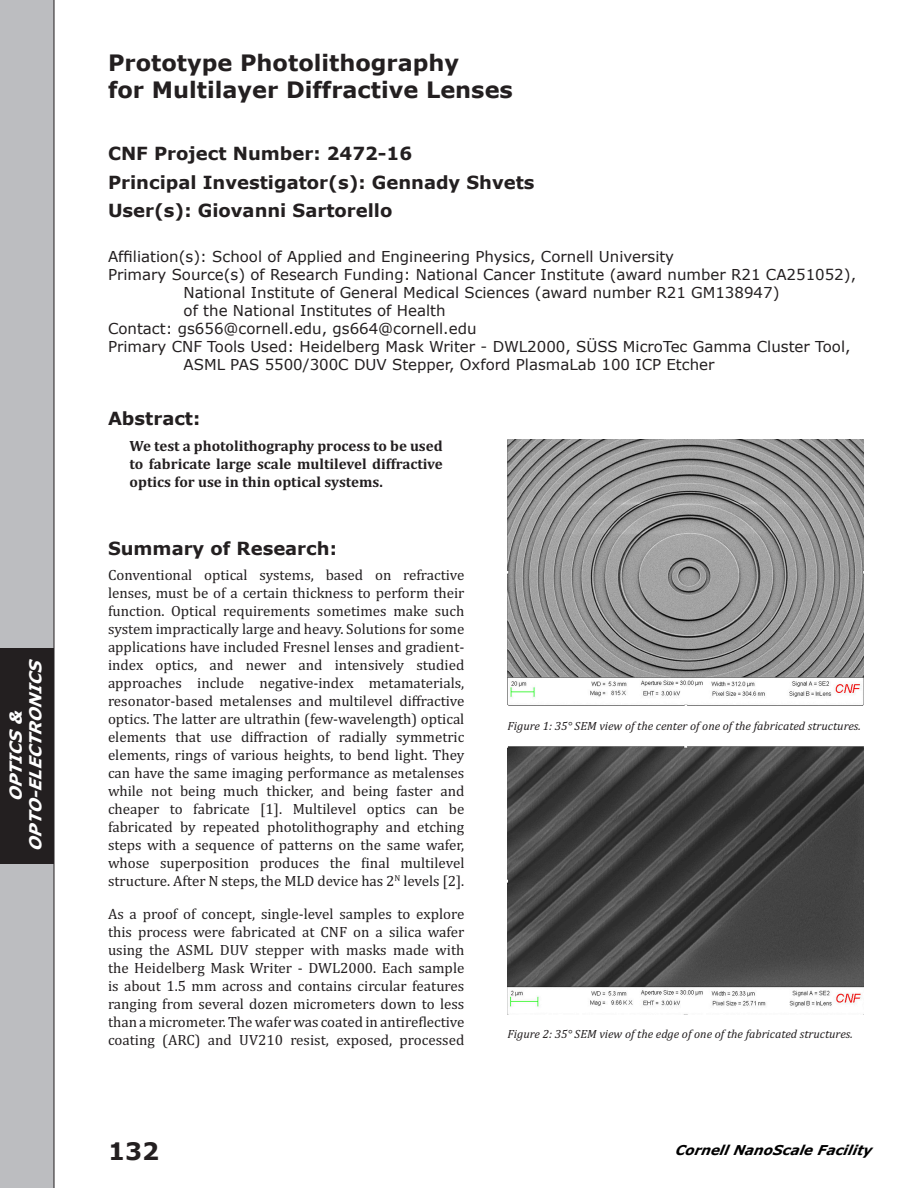
<style>
.page{position:relative;width:918px;height:1188px;background:#fff}
.page>*{position:absolute;margin:0;border:0;box-sizing:border-box;transform-origin:0 0}
.t1{font:700 24px "Verdana";color:#231f20}
.Project_Title{font:700 22.5px/27px "Verdana";color:#231f20}
.Project___PI_Users{font:700 18px "Verdana";color:#231f20}
.Body_Header{font:700 18px "Verdana";color:#231f20}
.t2{font:italic 700 16.5px/19.8px "Verdana";color:#fff;text-align:center}
.t3{font:15px/18px "Cambria";color:#231f20;text-align:justify}
.Project_Info{font:15px/18px "Verdana";color:#231f20}
.Abstract_Text{font:700 15px/18px "Cambria";color:#231f20;text-align:justify}
.Affiliation{font:15px "Verdana";color:#231f20}
.t4{font:italic 700 13.5px "Verdana";color:#000}
.Captions{font:italic 12px "Cambria";color:#231f20}
</style>
<div class="page">
<div style="left:0;top:0;width:54px;height:1188px;background:#bcbdc0"></div>
<div style="left:0;top:648px;width:54px;height:216px;background:#231f20"></div>
<img style="left:508px;top:440px;width:356px;height:266px">
<img style="left:508px;top:747px;width:356px;height:260px">
<p class="t2" style="left:6px;top:851px;width:194px;rotate:-90deg">OPTICS &amp;<br>OPTO-ELECTRONICS</p>
<p class="Project_Title" style="left:108px;top:50px;width:406px">Prototype Photolithography<br>for Multilayer Diffractive Lenses</p>
<p class="Project___PI_Users" style="left:108px;top:142px;width:306px">CNF Project Number: 2472-16</p>
<p class="Project___PI_Users" style="left:108px;top:170px;width:428px">Principal Investigator(s): Gennady Shvets</p>
<p class="Project___PI_Users" style="left:108px;top:199px;width:286px">User(s): Giovanni Sartorello</p>
<p class="Affiliation" style="left:108px;top:247px;width:568px">Affiliation(s): School of Applied and Engineering Physics, Cornell University</p>
<p class="Project_Info" style="left:184px;top:266px;width:674px;text-indent:-76px">Primary Source(s) of Research Funding: National Cancer Institute (award number R21 CA251052),<br>National Institute of General Medical Sciences (award number R21 GM138947)<br>of the National Institutes of Health</p>
<p class="Project_Info" style="left:108px;top:320px;width:370px">Contact: gs656@cornell.edu, gs664@cornell.edu</p>
<p class="Project_Info" style="left:184px;top:338px;width:669px;text-indent:-76px">Primary CNF Tools Used: Heidelberg Mask Writer - DWL2000, SÜSS MicroTec Gamma Cluster Tool,<br>ASML PAS 5500/300C DUV Stepper, Oxford PlasmaLab 100 ICP Etcher</p>
<p class="Body_Header" style="left:108px;top:406px;width:94px">Abstract:</p>
<p class="Abstract_Text" style="left:130px;top:437px;width:315px">We test a photolithography process to be used to fabricate large scale multilevel diffractive optics for use in thin optical systems.</p>
<p class="Body_Header" style="left:108px;top:537px;width:230px">Summary of Research:</p>
<p class="t3" style="left:108px;top:566px;width:358px">Conventional optical systems, based on refractive lenses, must be of a certain thickness to perform their function. Optical requirements sometimes make such system impractically large and heavy. Solutions for some applications have included Fresnel lenses and gradient&shy;index optics, and newer and intensively studied approaches include negative-index metamaterials, resonator-based metalenses and multilevel diffractive optics. The latter are ultrathin (few-wavelength) optical elements that use diffraction of radially symmetric elements, rings of various heights, to bend light. They can have the same imaging performance as metalenses while not being much thicker, and being faster and cheaper to fabricate [1]. Multilevel optics can be fabricated by repeated photolithography and etching steps with a sequence of patterns on the same wafer, whose superposition produces the final multilevel structure. After N steps, the MLD device has 2<sup>N</sup> levels [2].</p>
<p class="t3" style="left:108px;top:905px;width:358px">As a proof of concept, single-level samples to explore this process were fabricated at CNF on a silica wafer using the ASML DUV stepper with masks made with the Heidelberg Mask Writer - DWL2000. Each sample is about 1.5 mm across and contains circular features ranging from several dozen micrometers down to less than a micrometer. The wafer was coated in antireflective coating (ARC) and UV210 resist, exposed, processed</p>
<p class="Captions" style="left:508px;top:717px;width:355px">Figure 1: 35° SEM view of the center of one of the fabricated structures.</p>
<p class="Captions" style="left:508px;top:1026px;width:347px">Figure 2: 35° SEM view of the edge of one of the fabricated structures.</p>
<h1 class="t1" style="left:108px;top:1136px;width:53px">132</h1>
<p class="t4" style="left:675px;top:1141px;width:201px">Cornell NanoScale Facility</p>
</div>
